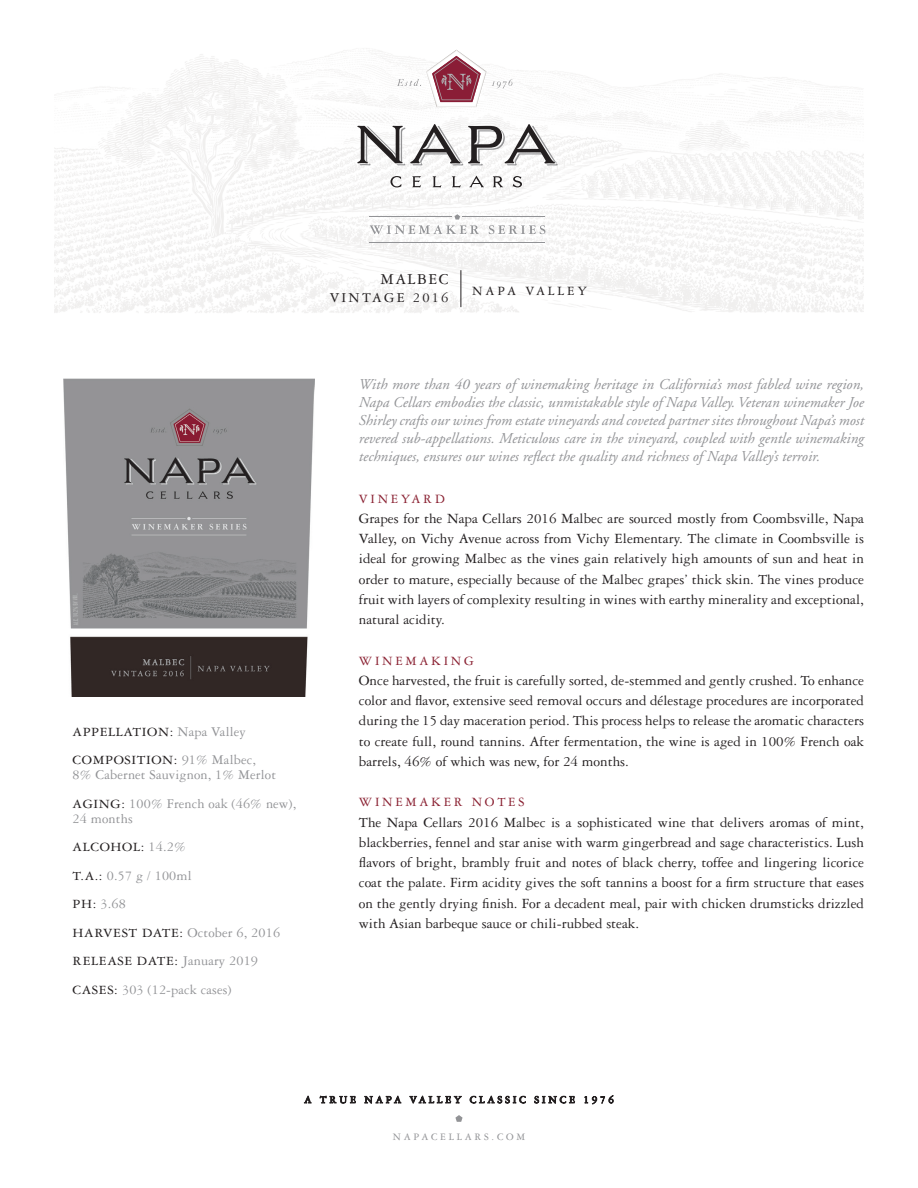
<style>
.page{position:relative;width:918px;height:1188px;background:#fff}
.page>*{position:absolute;margin:0;border:0;box-sizing:border-box;transform-origin:0 0}
.t1{font:16.05px "Garamond Three";letter-spacing:.09em;color:#231f20}
.t2{font:15px/20.2px "Garamond Three";color:#231f20;text-align:justify}
.t3{font:italic 15px/18px "Adobe Garamond";color:#929396;text-align:justify}
.t4{font:14.4px "Garamond Three";letter-spacing:.155em;color:#231f20}
.t5{font:14.25px/28.5px "Garamond Three";letter-spacing:.01em;color:#929396}
.t6{font:13.5px "Garamond Three";letter-spacing:.2em;color:#8a2132}
.t7{font:13.5px "Garamond Three";letter-spacing:.215em;color:#231f20}
.t8{font:13.35px/28.5px "Garamond Three";letter-spacing:.04em;color:#231f20;scale:1.06 1}
.t9{font:10.5px "Garamond Three";letter-spacing:.26em;color:#929396}
.s1{font-size:14.25px;color:#929396}
.s2{font-size:13.35px;color:#231f20}
</style>
<div class="page">
<svg style="left:390px;top:176px;width:132px;height:11px"></svg>
<svg style="left:357px;top:124px;width:201px;height:42px"></svg>
<svg style="left:492px;top:79px;width:21px;height:9px"></svg>
<img style="left:481px;top:72px;width:5px;height:35px">
<svg style="left:397px;top:50px;width:84px;height:57px"></svg>
<img style="left:64px;top:378px;width:250px;height:319px">
<svg style="left:455px;top:1115px;width:8px;height:7px"></svg>
<svg style="left:304px;top:1096px;width:7px;height:7px"></svg>
<svg style="left:320px;top:1096px;width:36px;height:7px"></svg>
<svg style="left:365px;top:1096px;width:36px;height:7px"></svg>
<svg style="left:410px;top:1096px;width:51px;height:7px"></svg>
<svg style="left:470px;top:1096px;width:56px;height:7px"></svg>
<svg style="left:535px;top:1096px;width:40px;height:7px"></svg>
<svg style="left:585px;top:1096px;width:28px;height:8px"></svg>
<svg style="left:489px;top:225px;width:56px;height:9px"></svg>
<hr style="left:462px;top:217px;width:83px;height:1px;background:#929396">
<hr style="left:369px;top:217px;width:83px;height:1px;background:#929396">
<hr style="left:369px;top:242px;width:176px;height:1px;background:#929396">
<svg style="left:370px;top:214px;width:109px;height:20px"></svg>
<hr style="left:461px;top:270px;width:1px;height:37px;background:#231f20">
<p class="t8" style="left:73px;top:718px;width:174px">APPELLATION: <span class="s1">Napa Valley<br></span>COMPOSITION: <span class="s1">91% Malbec,</span></p>
<p class="t5" style="left:73px;top:761px;width:225px">8% Cabernet Sauvignon, 1% Merlot<br><span class="s2">AGING:</span> 100% French oak (46% new),</p>
<p class="t5" style="left:73px;top:804px;width:62px">24 months</p>
<p class="t8" style="left:73px;top:833px;width:108px">ALCOHOL: <span class="s1">14.2%</span></p>
<p class="t5" style="left:73px;top:861px;width:209px"><span class="s2">T.A.:</span> 0.57 g / 100ml<br><span class="s2">PH:</span> 3.68<br><span class="s2">HARVEST DATE:</span> October 6, 2016</p>
<p class="t8" style="left:73px;top:947px;width:176px">RELEASE DATE: <span class="s1">January 2019</span></p>
<p class="t5" style="left:73px;top:975px;width:160px"><span class="s2">CASES:</span> 303 (12-pack cases)</p>
<p class="t1" style="left:381px;top:271px;width:69px">MALBEC</p>
<p class="t4" style="left:330px;top:290px;width:120px">VINTAGE 2016</p>
<p class="t7" style="left:472px;top:284px;width:116px">NAPA VALLEY</p>
<p class="t3" style="left:359px;top:375px;width:507px">With more than 40 years of winemaking heritage in California’s most fabled wine region, Napa Cellars embodies the classic, unmistakable style of Napa Valley. Veteran winemaker Joe Shirley crafts our wines from estate vineyards and coveted partner sites throughout Napa’s most revered sub-appellations. Meticulous care in the vineyard, coupled with gentle winemaking techniques, ensures our wines reflect the quality and richness of Napa Valley’s terroir.</p>
<p class="t6" style="left:359px;top:491px;width:87px">VINEYARD</p>
<p class="t2" style="left:359px;top:508px;width:507px">Grapes for the Napa Cellars 2016 Malbec are sourced mostly from Coombsville, Napa Valley, on Vichy Avenue across from Vichy Elementary. The climate in Coombsville is ideal for growing Malbec as the vines gain relatively high amounts of sun and heat in order to mature, especially because of the Malbec grapes’ thick skin. The vines produce fruit with layers of complexity resulting in wines with earthy minerality and exceptional, natural acidity.</p>
<p class="t6" style="left:359px;top:653px;width:117px">WINEMAKING</p>
<p class="t2" style="left:359px;top:670px;width:507px">Once harvested, the fruit is carefully sorted, de-stemmed and gently crushed. To enhance color and flavor, extensive seed removal occurs and délestage procedures are incorporated during the 15 day maceration period. This process helps to release the aromatic characters to create full, round tannins. After fermentation, the wine is aged in 100% French oak barrels, 46% of which was new, for 24 months.</p>
<p class="t6" style="left:359px;top:795px;width:167px">WINEMAKER NOTES</p>
<p class="t2" style="left:359px;top:812px;width:507px">The Napa Cellars 2016 Malbec is a sophisticated wine that delivers aromas of mint, blackberries, fennel and star anise with warm gingerbread and sage characteristics. Lush flavors of bright, brambly fruit and notes of black cherry, toffee and lingering licorice coat the palate. Firm acidity gives the soft tannins a boost for a firm structure that eases on the gently drying finish. For a decadent meal, pair with chicken drumsticks drizzled with Asian barbeque sauce or chili-rubbed steak.</p>
<p class="t9" style="left:393px;top:1131px;width:134px">NAPACELLARS.COM</p>
</div>
